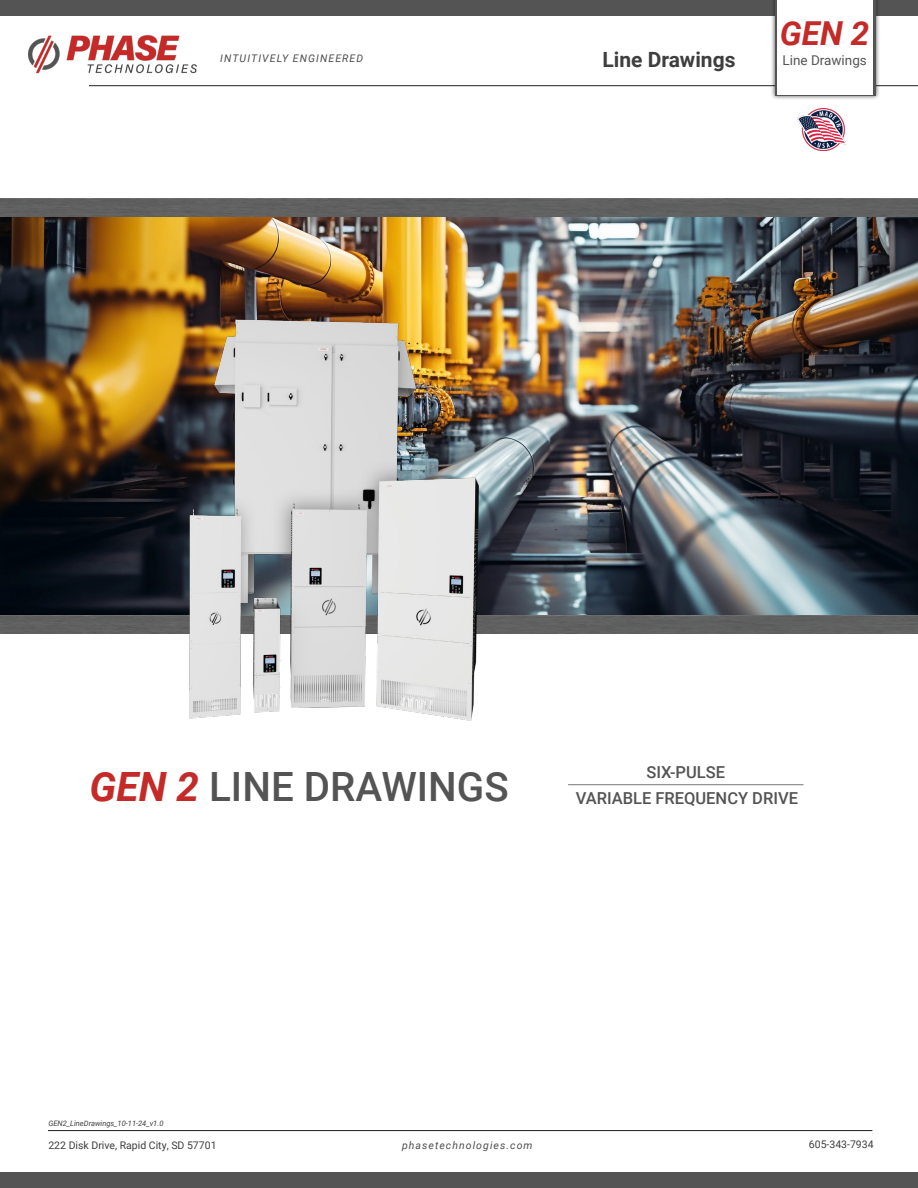
<style>
.page{position:relative;width:918px;height:1188px;background:#fff}
.page>*{position:absolute;margin:0;border:0;box-sizing:border-box;transform-origin:0 0}
.t1{font:500 40.35px "Roboto";color:#535453}
.t2{font:italic 700 33px "Roboto";color:#c42a28}
.t3{font:700 21px "Roboto";color:#3e3e3f}
.t4{font:500 16.5px "Roboto";color:#535453}
.t5{font:13.5px "Roboto";color:#545654}
.t6{font:italic 10.5px "Roboto";letter-spacing:.1em;color:#4e4d4e}
.t7{font:10.5px "Roboto";color:#3e3e3f}
.t8{font:italic 7.5px "Roboto";color:#3e3e3f}
.s1{font-weight:700;font-style:italic;color:#c42a28}
</style>
<div class="page">
<hr style="left:89px;top:85px;width:829px;height:1px;background:#231f20">
<img style="left:29px;top:35px;width:168px;height:39px">
<div style="left:0;top:0;width:918px;height:16px;background:#535453"></div>
<div style="left:0;top:1172px;width:918px;height:16px;background:#535453"></div>
<div style="left:770px;top:0;width:110px;height:100px;background:#231f20;opacity:.75"></div>
<svg style="left:775px;top:0;width:101px;height:95px"></svg>
<div style="left:778px;top:0;width:95px;height:95px;background:#fff"></div>
<hr style="left:48px;top:1130px;width:824px;height:1px;background:#231f20">
<img style="left:798px;top:109px;width:49px;height:42px">
<img style="left:0;top:217px;width:918px;height:399px">
<div style="left:0;top:616px;width:918px;height:18px;background:#5f6060"></div>
<div style="left:0;top:199px;width:918px;height:18px;background:#606060"></div>
<hr style="left:568px;top:784px;width:236px;height:1px;background:#777776">
<img style="left:84px;top:300px;width:464px;height:421px">
<p class="t6" style="left:220px;top:51px;width:144px">INTUITIVELY ENGINEERED</p>
<h3 class="t3" style="left:602px;top:44px;width:135px">Line Drawings</h3>
<h2 class="t2" style="left:780px;top:11px;width:91px">GEN 2</h2>
<p class="t5" style="left:783px;top:51px;width:86px">Line Drawings</p>
<p class="t1" style="left:90px;top:758px;width:421px"><span class="s1">GEN 2</span> LINE DRAWINGS</p>
<p class="t4" style="left:646px;top:760px;width:80px">SIX-PULSE</p>
<p class="t4" style="left:576px;top:786px;width:224px">VARIABLE FREQUENCY DRIVE</p>
<p class="t8" style="left:48px;top:1118px;width:117px">GEN2_LineDrawings_10-11-24_v1.0</p>
<p class="t7" style="left:48px;top:1138px;width:170px">222 Disk Drive, Rapid City, SD 57701</p>
<p class="t7" style="left:809px;top:1137px;width:66px">605-343-7934</p>
<p class="t6" style="left:402px;top:1138px;width:132px">phasetechnologies.com</p>
</div>
